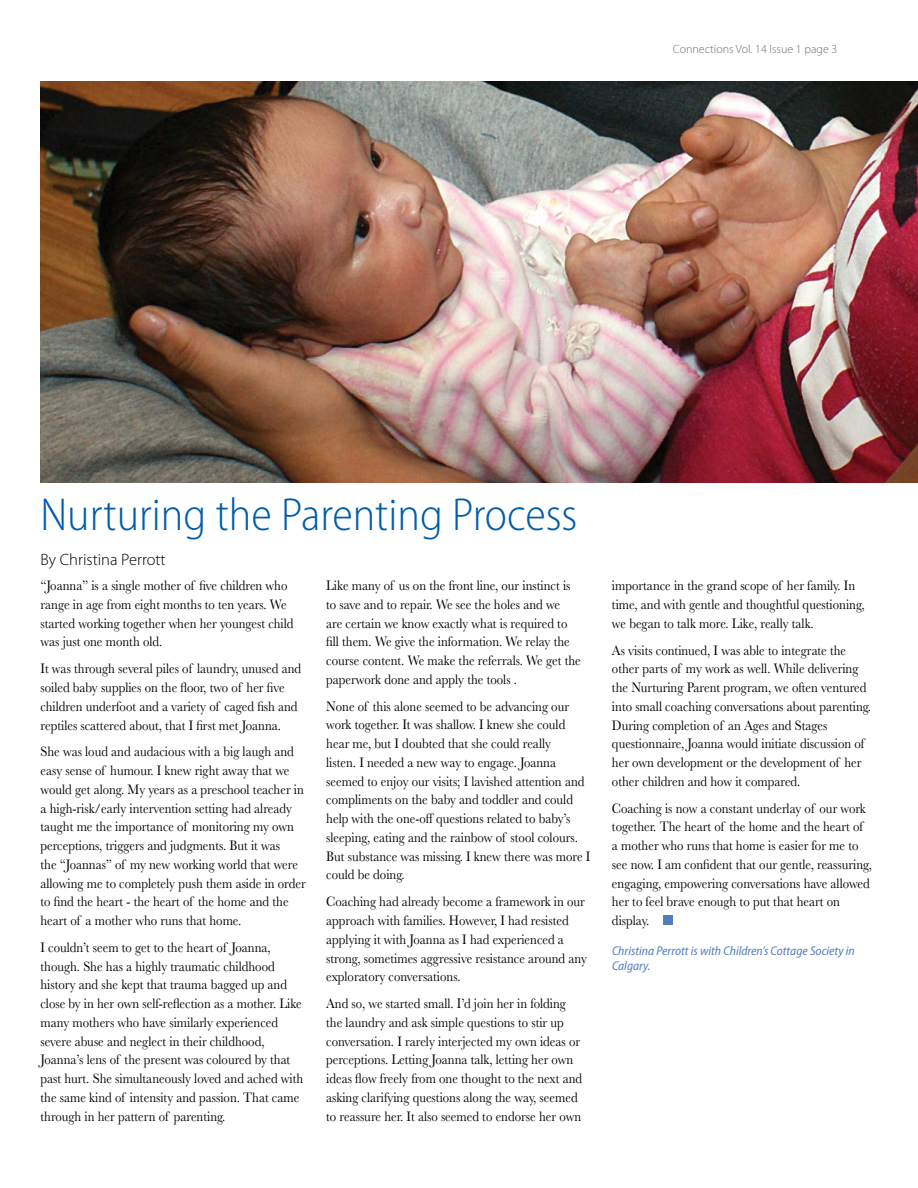
<style>
.page{position:relative;width:918px;height:1188px;background:#fff}
.page>*{position:absolute;margin:0;border:0;box-sizing:border-box;transform-origin:0 0}
.t1{font:300 semi-condensed 46.5px "Myriad Pro";color:#005daa}
.t2{font:300 16.5px "Myriad Pro";color:#000}
.t3{font:14.25px/18.8px "Baskerville";color:#000;scale:.9 1}
.t4{font:italic semi-condensed 12.75px/15px "Myriad Pro";color:#547dbd}
.t5{font:300 12px "Myriad Pro";color:#6d6e71}
</style>
<div class="page">
<div style="left:663px;top:915px;width:10px;height:10px;background:#547dbd"></div>
<img style="left:40px;top:82px;width:878px;height:400px">
<p class="t5" style="left:673px;top:43px;width:166px">Connections Vol. 14 Issue 1 page 3</p>
<h1 class="t1" style="left:40px;top:489px;width:538px">Nurturing the Parenting Process</h1>
<p class="t2" style="left:40px;top:550px;width:127px">By Christina Perrott</p>
<p class="t3" style="left:326px;top:576px;width:284px">Like many of us on the front line, our instinct is to save and to repair. We see the holes and we<br>are certain we know exactly what is required to fill them. We give the information. We relay the course content. We make the referrals. We get the paperwork done and apply the tools .</p>
<p class="t3" style="left:326px;top:697px;width:295px">None of this alone seemed to be advancing our work together. It was shallow. I knew she could hear me, but I doubted that she could really<br>listen. I needed a new way to engage. Joanna seemed to enjoy our visits; I lavished attention and compliments on the baby and toddler and could help with the one-off questions related to baby’s sleeping, eating and the rainbow of stool colours.<br>But substance was missing. I knew there was more I could be doing.</p>
<p class="t3" style="left:326px;top:893px;width:291px">Coaching had already become a framework in our approach with families. However, I had resisted applying it with Joanna as I had experienced a strong, sometimes aggressive resistance around any exploratory conversations.</p>
<p class="t3" style="left:326px;top:994px;width:286px">And so, we started small. I’d join her in folding the laundry and ask simple questions to stir up conversation. I rarely interjected my own ideas or perceptions. Letting Joanna talk, letting her own ideas flow freely from one thought to the next and asking clarifying questions along the way, seemed to reassure her. It also seemed to endorse her own</p>
<p class="t3" style="left:40px;top:576px;width:283px">“Joanna” is a single mother of five children who range in age from eight months to ten years. We started working together when her youngest child was just one month old.</p>
<p class="t3" style="left:40px;top:659px;width:291px">It was through several piles of laundry, unused and soiled baby supplies on the floor, two of her five children underfoot and a variety of caged fish and reptiles scattered about, that I first met Joanna.</p>
<p class="t3" style="left:40px;top:743px;width:296px">She was loud and audacious with a big laugh and easy sense of humour. I knew right away that we would get along. My years as a preschool teacher in a high-risk/early intervention setting had already taught me the importance of monitoring my own perceptions, triggers and judgments. But it was<br>the “Joannas” of my new working world that were allowing me to completely push them aside in order to find the heart - the heart of the home and the heart of a mother who runs that home.</p>
<p class="t3" style="left:40px;top:938px;width:294px">I couldn’t seem to get to the heart of Joanna, though. She has a highly traumatic childhood history and she kept that trauma bagged up and close by in her own self-reflection as a mother. Like many mothers who have similarly experienced severe abuse and neglect in their childhood, Joanna’s lens of the present was coloured by that past hurt. She simultaneously loved and ached with the same kind of intensity and passion. That came through in her pattern of parenting.</p>
<p class="t3" style="left:612px;top:576px;width:282px">importance in the grand scope of her family. In time, and with gentle and thoughtful questioning, we began to talk more. Like, really talk.</p>
<p class="t3" style="left:612px;top:641px;width:290px">As visits continued, I was able to integrate the other parts of my work as well. While delivering the Nurturing Parent program, we often ventured into small coaching conversations about parenting.<br>During completion of an Ages and Stages questionnaire, Joanna would initiate discussion of her own development or the development of her other children and how it compared.</p>
<p class="t3" style="left:612px;top:799px;width:290px">Coaching is now a constant underlay of our work together. The heart of the home and the heart of a mother who runs that home is easier for me to see now. I am confident that our gentle, reassuring, engaging, empowering conversations have allowed her to feel brave enough to put that heart on display.</p>
<p class="t4" style="left:612px;top:943px;width:244px">Christina Perrott is with Children’s Cottage Society in<br>Calgary.</p>
</div>
